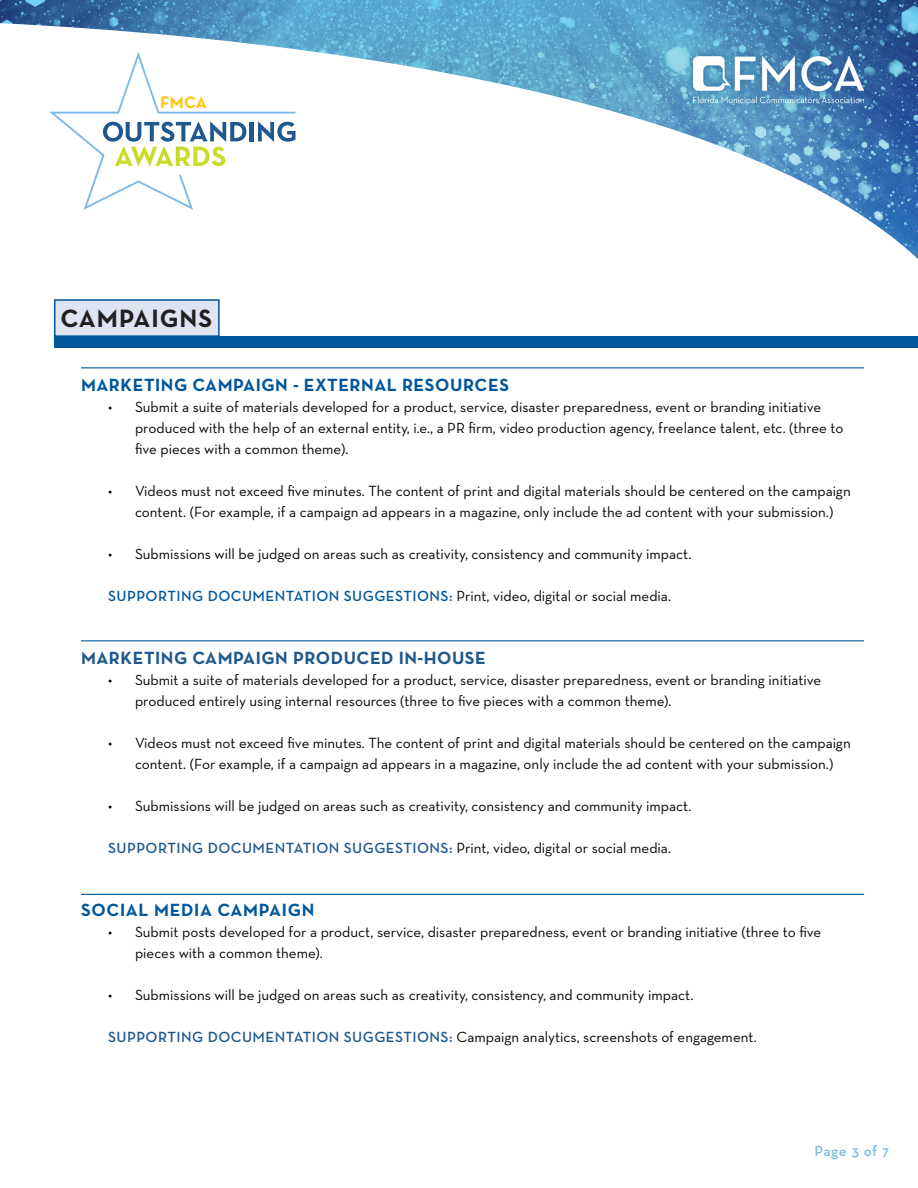
<style>
.page{position:relative;width:918px;height:1188px;background:#fff}
.page>*{position:absolute;margin:0;border:0;box-sizing:border-box;transform-origin:0 0}
.t1{font:700 25.5px "Neutraface Text";letter-spacing:.04em;color:#231f20}
.t2{font:700 18px "Neutraface Text";letter-spacing:.03em;color:#01579a}
.t3{font:700 18px "Neutraface Text";letter-spacing:.03em;color:#1e588d}
.t4{font:700 16.8px "Neutraface Text";color:#fec60d}
.t5{font:15px/21px "Neutraface Text";color:#040503}
.t6{font:600 15px "Neutraface Text";letter-spacing:.03em;color:#01579a}
.t7{font:600 15px "Neutraface Text";letter-spacing:.03em;color:#1e588d}
.t8{font:600 15px "Neutraface Text";letter-spacing:.03em;color:#7dbbe7}
.s1{color:#1e588d}
.s2{font-weight:400;color:#040503}
.s3{font-weight:600;color:#1e588d}
</style>
<div class="page">
<img style="left:0;top:0;width:918px;height:259px">
<div style="left:685px;top:48px;width:187px;height:63px;background:#1e588d;opacity:.85"></div>
<img style="left:694px;top:56px;width:170px;height:48px">
<div style="left:54px;top:299px;width:166px;height:38px;background:#dee4f1;border:2px solid #01579a"></div>
<div style="left:54px;top:336px;width:864px;height:12px;background:#01579a"></div>
<hr style="left:81px;top:640px;width:783px;height:1px;background:#01579a">
<hr style="left:81px;top:894px;width:783px;height:1px;background:#01579a">
<hr style="left:81px;top:367px;width:783px;height:1px;background:#01579a">
<svg style="left:46px;top:50px;width:251px;height:162px"></svg>
<p class="t4" style="left:160px;top:91px;width:48px">FMCA</p>
<h1 class="t1" style="left:60px;top:302px;width:153px">CAMPAIGNS</h1>
<p class="t2" style="left:81px;top:374px;width:430px">MARKETING CAMPAIGN - EXTERNAL RESOURCES</p>
<p class="t5" style="left:135px;top:397px;width:710px;text-indent:-27px">• Submit a suite of materials developed for a product, service, disaster preparedness, event or branding initiative produced with the help of an external entity, i.e., a PR firm, video production agency, freelance talent, etc. (three to five pieces with a common theme).</p>
<p class="t5" style="left:135px;top:481px;width:717px;text-indent:-27px">• Videos must not exceed five minutes. The content of print and digital materials should be centered on the campaign content. (For example, if a campaign ad appears in a magazine, only include the ad content with your submission.)</p>
<p class="t5" style="left:108px;top:544px;width:585px">• Submissions will be judged on areas such as creativity, consistency and community impact.</p>
<p class="t6" style="left:108px;top:587px;width:565px">SUPPORTING DOCUMENTATION SUGGESTIONS<span class="s1">:</span> <span class="s2">Print, video, digital or social media.</span></p>
<p class="t3" style="left:81px;top:647px;width:406px">MARKETING CAMPAIGN PRODUCED IN-HOUSE</p>
<p class="t5" style="left:135px;top:670px;width:688px;text-indent:-27px">• Submit a suite of materials developed for a product, service, disaster preparedness, event or branding initiative produced entirely using internal resources (three to five pieces with a common theme).</p>
<p class="t5" style="left:135px;top:733px;width:717px;text-indent:-27px">• Videos must not exceed five minutes. The content of print and digital materials should be centered on the campaign content. (For example, if a campaign ad appears in a magazine, only include the ad content with your submission.)</p>
<p class="t5" style="left:108px;top:796px;width:585px">• Submissions will be judged on areas such as creativity, consistency and community impact.</p>
<p class="t7" style="left:108px;top:839px;width:565px">SUPPORTING DOCUMENTATION SUGGESTIONS: <span class="s2">Print, video, digital or social media.</span></p>
<p class="t2" style="left:81px;top:899px;width:235px">SOCIAL MEDIA CAMPAIGN</p>
<p class="t5" style="left:135px;top:922px;width:688px;text-indent:-27px">• Submit posts developed for a product, service, disaster preparedness, event or branding initiative (three to five pieces with a common theme).</p>
<p class="t5" style="left:108px;top:985px;width:587px">• Submissions will be judged on areas such as creativity, consistency, and community impact.</p>
<p class="t5" style="left:108px;top:1027px;width:650px"><span class="s3">SUPPORTING DOCUMENTATION SUGGESTIONS:</span> Campaign analytics, screenshots of engagement.</p>
<p class="t8" style="left:814px;top:1142px;width:76px">Page 3 of 7</p>
</div>
